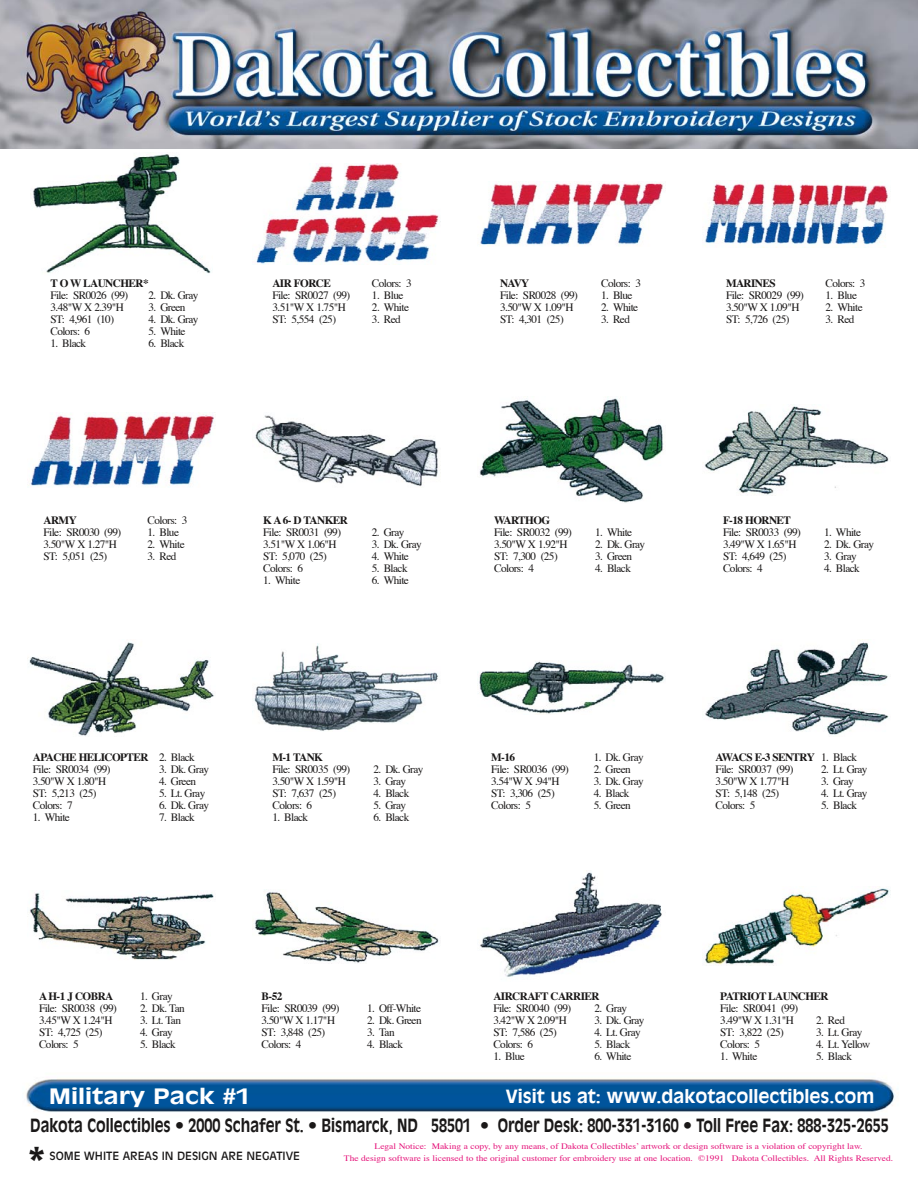
<style>
.page{position:relative;width:918px;height:1188px;background:#fff}
.page>*{position:absolute;margin:0;border:0;box-sizing:border-box;transform-origin:0 0}
.t1{font:700 42px "Antique Olive Std";color:#1a1818}
.t2{font:700 21px "Antique Olive Std";color:#fff;scale:1.2 1}
.t3{font:700 18px "Antique Olive Std";color:#1a1818;scale:.8 1}
.t4{font:700 18px "Antique Olive Std";color:#fff}
.t5{font:11.25px/12px "Times";letter-spacing:-.05em;color:#1a1818}
.t6{font:700 11.25px "Times";letter-spacing:-.05em;color:#1a1818}
.t7{font:11.25px "Antique Olive Std";color:#1a1818}
.t8{font:8.4px/12px "Times";color:#e51179;text-align:center;scale:1.12 1}
</style>
<div class="page">
<img style="left:0;top:0;width:918px;height:148px">
<img style="left:26px;top:1078px;width:869px;height:34px">
<img style="left:30px;top:154px;width:181px;height:120px">
<img style="left:256px;top:163px;width:185px;height:101px">
<img style="left:480px;top:181px;width:184px;height:65px">
<img style="left:705px;top:180px;width:183px;height:67px">
<img style="left:30px;top:412px;width:184px;height:74px">
<img style="left:255px;top:415px;width:183px;height:72px">
<img style="left:479px;top:397px;width:185px;height:106px">
<img style="left:704px;top:404px;width:185px;height:91px">
<img style="left:27px;top:642px;width:187px;height:94px">
<img style="left:254px;top:644px;width:185px;height:87px">
<img style="left:705px;top:639px;width:184px;height:96px">
<img style="left:30px;top:893px;width:184px;height:67px">
<img style="left:252px;top:889px;width:187px;height:74px">
<img style="left:480px;top:872px;width:182px;height:105px">
<img style="left:705px;top:888px;width:186px;height:78px">
<img style="left:479px;top:661px;width:186px;height:53px">
<p class="t6" style="left:50px;top:276px;width:100px">T O W LAUNCHER*</p>
<p class="t5" style="left:50px;top:290px;width:79px">File: SR0026 (99)<br>3.48"W X 2.39"H<br>ST: 4,961 (10)<br>Colors: 6</p>
<p class="t5" style="left:50px;top:338px;width:37px">1. Black</p>
<p class="t5" style="left:148px;top:290px;width:52px">2. Dk. Gray</p>
<p class="t5" style="left:148px;top:302px;width:39px">3. Green</p>
<p class="t5" style="left:148px;top:314px;width:52px">4. Dk. Gray</p>
<p class="t5" style="left:148px;top:326px;width:39px">5. White</p>
<p class="t5" style="left:148px;top:338px;width:37px">6. Black</p>
<p class="t6" style="left:272px;top:276px;width:60px">AIR FORCE</p>
<p class="t5" style="left:272px;top:290px;width:79px">File: SR0027 (99)<br>3.51"W X 1.75"H<br>ST: 5,554 (25)</p>
<p class="t5" style="left:372px;top:278px;width:41px">Colors: 3</p>
<p class="t5" style="left:372px;top:290px;width:33px">1. Blue</p>
<p class="t5" style="left:372px;top:302px;width:39px">2. White</p>
<p class="t5" style="left:372px;top:314px;width:30px">3. Red</p>
<p class="t6" style="left:44px;top:512px;width:35px">ARMY</p>
<p class="t5" style="left:44px;top:526px;width:79px">File: SR0030 (99)<br>3.50"W X 1.27"H<br>ST: 5,051 (25)</p>
<p class="t5" style="left:148px;top:514px;width:41px">Colors: 3</p>
<p class="t5" style="left:148px;top:526px;width:33px">1. Blue</p>
<p class="t5" style="left:148px;top:538px;width:39px">2. White</p>
<p class="t5" style="left:148px;top:550px;width:30px">3. Red</p>
<p class="t6" style="left:263px;top:512px;width:86px">K A 6- D TANKER</p>
<p class="t5" style="left:263px;top:526px;width:79px">File: SR0031 (99)<br>3.51"W X 1.06"H<br>ST: 5,070 (25)<br>Colors: 6</p>
<p class="t5" style="left:263px;top:574px;width:39px">1. White</p>
<p class="t5" style="left:372px;top:526px;width:34px">2. Gray</p>
<p class="t5" style="left:372px;top:538px;width:52px">3. Dk. Gray</p>
<p class="t5" style="left:372px;top:550px;width:39px">4. White</p>
<p class="t5" style="left:372px;top:562px;width:37px">5. Black</p>
<p class="t5" style="left:372px;top:574px;width:39px">6. White</p>
<p class="t6" style="left:33px;top:750px;width:117px">APACHE HELICOPTER</p>
<p class="t5" style="left:33px;top:764px;width:79px">File: SR0034 (99)<br>3.50"W X 1.80"H<br>ST: 5,213 (25)<br>Colors: 7</p>
<p class="t5" style="left:33px;top:812px;width:39px">1. White</p>
<p class="t5" style="left:159px;top:752px;width:37px">2. Black</p>
<p class="t5" style="left:159px;top:764px;width:52px">3. Dk. Gray</p>
<p class="t5" style="left:159px;top:776px;width:39px">4. Green</p>
<p class="t5" style="left:159px;top:788px;width:48px">5. Lt. Gray</p>
<p class="t5" style="left:159px;top:800px;width:52px">6. Dk. Gray</p>
<p class="t5" style="left:159px;top:812px;width:37px">7. Black</p>
<p class="t6" style="left:272px;top:750px;width:52px">M-1 TANK</p>
<p class="t5" style="left:272px;top:764px;width:79px">File: SR0035 (99)<br>3.50"W X 1.59"H<br>ST: 7,637 (25)<br>Colors: 6</p>
<p class="t5" style="left:272px;top:812px;width:37px">1. Black</p>
<p class="t5" style="left:373px;top:764px;width:52px">2. Dk. Gray</p>
<p class="t5" style="left:373px;top:776px;width:34px">3. Gray</p>
<p class="t5" style="left:373px;top:788px;width:37px">4. Black</p>
<p class="t5" style="left:373px;top:800px;width:34px">5. Gray</p>
<p class="t5" style="left:373px;top:812px;width:37px">6. Black</p>
<p class="t6" style="left:500px;top:276px;width:31px">NAVY</p>
<p class="t5" style="left:500px;top:290px;width:79px">File: SR0028 (99)<br>3.50"W X 1.09"H<br>ST: 4,301 (25)</p>
<p class="t5" style="left:601px;top:278px;width:41px">Colors: 3</p>
<p class="t5" style="left:601px;top:290px;width:33px">1. Blue</p>
<p class="t5" style="left:601px;top:302px;width:39px">2. White</p>
<p class="t5" style="left:601px;top:314px;width:30px">3. Red</p>
<p class="t6" style="left:494px;top:512px;width:58px">WARTHOG</p>
<p class="t5" style="left:494px;top:526px;width:79px">File: SR0032 (99)<br>3.50"W X 1.92"H<br>ST: 7,300 (25)<br>Colors: 4</p>
<p class="t5" style="left:595px;top:526px;width:39px">1. White</p>
<p class="t5" style="left:595px;top:538px;width:52px">2. Dk. Gray</p>
<p class="t5" style="left:595px;top:550px;width:39px">3. Green</p>
<p class="t5" style="left:595px;top:562px;width:37px">4. Black</p>
<p class="t6" style="left:491px;top:750px;width:25px">M-16</p>
<p class="t5" style="left:491px;top:764px;width:79px">File: SR0036 (99)<br>3.54"W X .94"H<br>ST: 3,306 (25)<br>Colors: 5</p>
<p class="t5" style="left:594px;top:752px;width:52px">1. Dk. Gray</p>
<p class="t5" style="left:594px;top:764px;width:39px">2. Green</p>
<p class="t5" style="left:594px;top:776px;width:52px">3. Dk. Gray</p>
<p class="t5" style="left:594px;top:788px;width:37px">4. Black</p>
<p class="t5" style="left:594px;top:800px;width:39px">5. Green</p>
<p class="t6" style="left:39px;top:989px;width:76px">A H-1 J COBRA</p>
<p class="t5" style="left:39px;top:1003px;width:79px">File: SR0038 (99)<br>3.45"W X 1.24"H<br>ST: 4,725 (25)<br>Colors: 5</p>
<p class="t5" style="left:140px;top:991px;width:34px">1. Gray</p>
<p class="t5" style="left:140px;top:1003px;width:46px">2. Dk. Tan</p>
<p class="t5" style="left:140px;top:1015px;width:42px">3. Lt. Tan</p>
<p class="t5" style="left:140px;top:1027px;width:34px">4. Gray</p>
<p class="t5" style="left:140px;top:1039px;width:37px">5. Black</p>
<p class="t6" style="left:262px;top:989px;width:22px">B-52</p>
<p class="t5" style="left:262px;top:1003px;width:79px">File: SR0039 (99)<br>3.50"W X 1.17"H<br>ST: 3,848 (25)<br>Colors: 4</p>
<p class="t5" style="left:367px;top:1003px;width:56px">1. Off-White</p>
<p class="t5" style="left:367px;top:1015px;width:56px">2. Dk. Green</p>
<p class="t5" style="left:367px;top:1027px;width:29px">3. Tan</p>
<p class="t5" style="left:367px;top:1039px;width:37px">4. Black</p>
<p class="t6" style="left:493px;top:989px;width:108px">AIRCRAFT CARRIER</p>
<p class="t5" style="left:493px;top:1003px;width:79px">File: SR0040 (99)<br>3.42"W X 2.09"H<br>ST: 7,586 (25)<br>Colors: 6</p>
<p class="t5" style="left:493px;top:1051px;width:33px">1. Blue</p>
<p class="t5" style="left:594px;top:1003px;width:34px">2. Gray</p>
<p class="t5" style="left:594px;top:1015px;width:52px">3. Dk. Gray</p>
<p class="t5" style="left:594px;top:1027px;width:48px">4. Lt. Gray</p>
<p class="t5" style="left:594px;top:1039px;width:37px">5. Black</p>
<p class="t5" style="left:594px;top:1051px;width:39px">6. White</p>
<p class="t6" style="left:726px;top:276px;width:51px">MARINES</p>
<p class="t5" style="left:726px;top:290px;width:79px">File: SR0029 (99)<br>3.50"W X 1.09"H<br>ST: 5,726 (25)</p>
<p class="t5" style="left:826px;top:278px;width:41px">Colors: 3</p>
<p class="t5" style="left:826px;top:290px;width:33px">1. Blue</p>
<p class="t5" style="left:826px;top:302px;width:39px">2. White</p>
<p class="t5" style="left:826px;top:314px;width:30px">3. Red</p>
<p class="t6" style="left:723px;top:512px;width:70px">F-18 HORNET</p>
<p class="t5" style="left:723px;top:526px;width:79px">File: SR0033 (99)<br>3.49"W X 1.65"H<br>ST: 4,649 (25)<br>Colors: 4</p>
<p class="t5" style="left:824px;top:526px;width:39px">1. White</p>
<p class="t5" style="left:824px;top:538px;width:52px">2. Dk. Gray</p>
<p class="t5" style="left:824px;top:550px;width:34px">3. Gray</p>
<p class="t5" style="left:824px;top:562px;width:37px">4. Black</p>
<p class="t6" style="left:716px;top:750px;width:101px">AWACS E-3 SENTRY</p>
<p class="t5" style="left:716px;top:764px;width:79px">File: SR0037 (99)<br>3.50"W X 1.77"H<br>ST: 5,148 (25)<br>Colors: 5</p>
<p class="t5" style="left:821px;top:752px;width:37px">1. Black</p>
<p class="t5" style="left:821px;top:764px;width:48px">2. Lt. Gray</p>
<p class="t5" style="left:821px;top:776px;width:34px">3. Gray</p>
<p class="t5" style="left:821px;top:788px;width:48px">4. Lt. Gray</p>
<p class="t5" style="left:821px;top:800px;width:37px">5. Black</p>
<p class="t6" style="left:720px;top:989px;width:110px">PATRIOT LAUNCHER</p>
<p class="t5" style="left:720px;top:1003px;width:79px">File: SR0041 (99)<br>3.49"W X 1.31"H<br>ST: 3,822 (25)<br>Colors: 5</p>
<p class="t5" style="left:720px;top:1051px;width:39px">1. White</p>
<p class="t5" style="left:816px;top:1015px;width:30px">2. Red</p>
<p class="t5" style="left:816px;top:1027px;width:48px">3. Lt. Gray</p>
<p class="t5" style="left:816px;top:1039px;width:56px">4. Lt. Yellow</p>
<p class="t5" style="left:816px;top:1051px;width:37px">5. Black</p>
<h2 class="t2" style="left:49px;top:1083px;width:170px">Military Pack #1</h2>
<h3 class="t4" style="left:506px;top:1085px;width:370px">Visit us at: www.dakotacollectibles.com</h3>
<h3 class="t3" style="left:30px;top:1114px;width:1075px">Dakota Collectibles • 2000 Schafer St. • Bismarck, ND 58501 • Order Desk: 800-331-3160 • Toll Free Fax: 888-325-2655</h3>
<h1 class="t1" style="left:27px;top:1137px;width:20px">*</h1>
<p class="t7" style="left:50px;top:1149px;width:252px">SOME WHITE AREAS IN DESIGN ARE NEGATIVE</p>
<p class="t8" style="left:344px;top:1141px;width:492px">Legal Notice: Making a copy, by any means, of Dakota Collectiblesʼ artwork or design software is a violation of copyright law.<br>The design software is licensed to the original customer for embroidery use at one location. ©1991 Dakota Collectibles. All Rights Reserved.</p>
</div>
